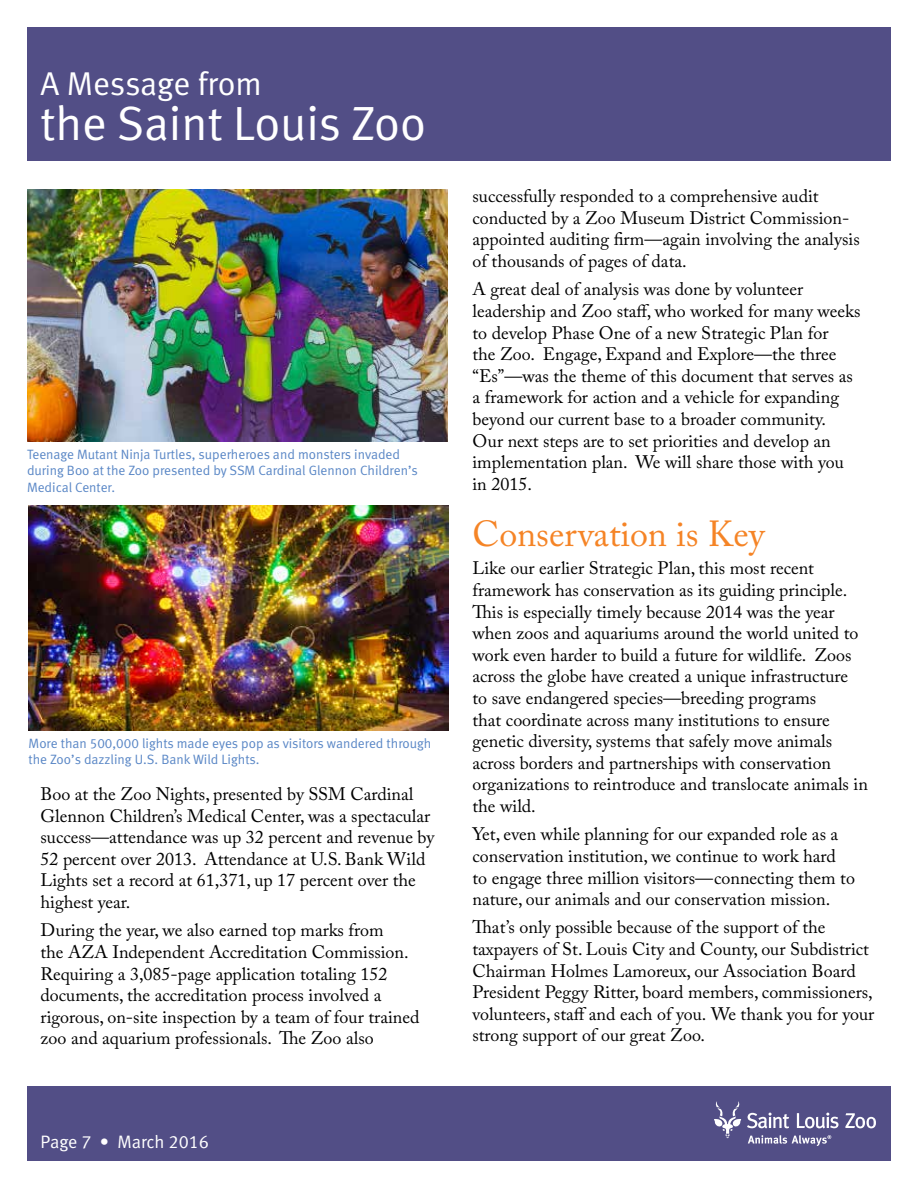
<style>
.page{position:relative;width:918px;height:1188px;background:#fff}
.page>*{position:absolute;margin:0;border:0;box-sizing:border-box;transform-origin:0 0}
.t1{font:48px "Meta Normal LF";color:#fff}
.t2{font:36px "Adobe Caslon Pro";color:#f58426}
.t3{font:33px "Meta Normal LF";letter-spacing:-.005em;color:#fff}
.t4{font:18px/21.6px "Adobe Caslon Pro";color:#000}
.t5{font:18px "Meta Normal LF";color:#fff}
.t6{font:13.5px/16.2px "Meta Normal LF";color:#5a87c6}
</style>
<div class="page">
<div style="left:27px;top:27px;width:864px;height:133px;background:#524e86"></div>
<div style="left:27px;top:1086px;width:864px;height:75px;background:#524e86"></div>
<svg style="left:747px;top:1113px;width:42px;height:15px"></svg>
<svg style="left:797px;top:1113px;width:42px;height:16px"></svg>
<svg style="left:845px;top:1113px;width:31px;height:15px"></svg>
<svg style="left:714px;top:1101px;width:27px;height:37px"></svg>
<svg style="left:748px;top:1135px;width:83px;height:11px"></svg>
<img style="left:27px;top:189px;width:420px;height:253px">
<img style="left:29px;top:506px;width:420px;height:224px">
<h3 class="t3" style="left:40px;top:64px;width:223px">A Message from</h3>
<h1 class="t1" style="left:40px;top:96px;width:387px">the Saint Louis Zoo</h1>
<p class="t6" style="left:27px;top:446px;width:392px">Teenage Mutant Ninja Turtles, superheroes and monsters invaded during Boo at the Zoo presented by SSM Cardinal Glennon Children’s<br>Medical Center.</p>
<p class="t6" style="left:29px;top:735px;width:404px">More than 500,000 lights made eyes pop as visitors wandered through the Zoo’s dazzling U.S. Bank Wild Lights.</p>
<p class="t4" style="left:40px;top:783px;width:395px">Boo at the Zoo Nights, presented by SSM Cardinal Glennon Children’s Medical Center, was a spectacular success—attendance was up 32 percent and revenue by 52 percent over 2013. Attendance at U.S. Bank Wild Lights set a record at 61,371, up 17 percent over the highest year.</p>
<p class="t4" style="left:40px;top:919px;width:381px">During the year, we also earned top marks from<br>the AZA Independent Accreditation Commission.<br>Requiring a 3,085-page application totaling 152 documents, the accreditation process involved a rigorous, on-site inspection by a team of four trained zoo and aquarium professionals. The Zoo also</p>
<p class="t5" style="left:40px;top:1131px;width:170px">Page 7 • March 2016</p>
<p class="t4" style="left:472px;top:185px;width:389px">successfully responded to a comprehensive audit conducted by a Zoo Museum District Commission&shy;appointed auditing firm—again involving the analysis of thousands of pages of data.</p>
<p class="t4" style="left:472px;top:278px;width:390px">A great deal of analysis was done by volunteer leadership and Zoo staff, who worked for many weeks to develop Phase One of a new Strategic Plan for<br>the Zoo. Engage, Expand and Explore—the three “Es”—was the theme of this document that serves as a framework for action and a vehicle for expanding beyond our current base to a broader community.<br>Our next steps are to set priorities and develop an implementation plan. We will share those with you in 2015.</p>
<h2 class="t2" style="left:472px;top:513px;width:294px">Conservation is Key</h2>
<p class="t4" style="left:472px;top:557px;width:397px">Like our earlier Strategic Plan, this most recent framework has conservation as its guiding principle.<br>This is especially timely because 2014 was the year when zoos and aquariums around the world united to work even harder to build a future for wildlife. Zoos across the globe have created a unique infrastructure<br>to save endangered species—breeding programs<br>that coordinate across many institutions to ensure genetic diversity, systems that safely move animals across borders and partnerships with conservation organizations to reintroduce and translocate animals in the wild.</p>
<p class="t4" style="left:472px;top:823px;width:384px">Yet, even while planning for our expanded role as a conservation institution, we continue to work hard to engage three million visitors—connecting them to nature, our animals and our conservation mission.</p>
<p class="t4" style="left:472px;top:916px;width:403px">That’s only possible because of the support of the taxpayers of St. Louis City and County, our Subdistrict Chairman Holmes Lamoreux, our Association Board President Peggy Ritter, board members, commissioners, volunteers, staff and each of you. We thank you for your strong support of our great Zoo.</p>
</div>
